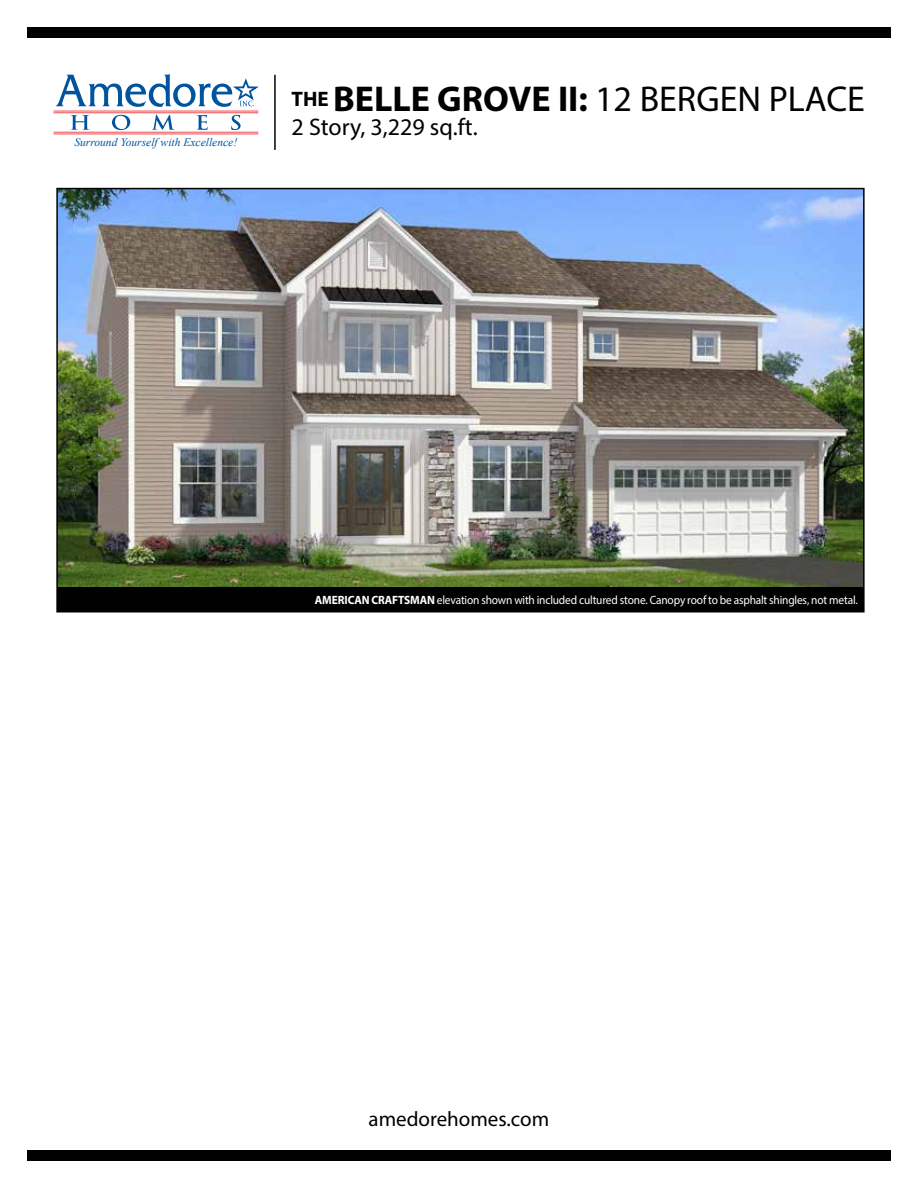
<style>
.page{position:relative;width:918px;height:1188px;background:#fff}
.page>*{position:absolute;margin:0;border:0;box-sizing:border-box;transform-origin:0 0}
.t1{font:700 36px "Myriad Pro";color:#010101}
.t2{font:24px "Myriad Pro";color:#010101}
.t3{font:21px "Myriad Pro";color:#010101}
.t4{font:12px "Myriad Pro";letter-spacing:-.015em;color:#fff;scale:.95 1}
.t5{font:italic 11.55px "Times New Roman";color:#00539f}
.s1{font-size:21px}
.s2{font-weight:400}
.s3{font-weight:700}
</style>
<div class="page">
<hr style="left:274px;top:75px;width:2px;height:75px;background:#010101">
<svg style="left:71px;top:115px;width:19px;height:15px"></svg>
<svg style="left:112px;top:115px;width:18px;height:15px"></svg>
<svg style="left:152px;top:115px;width:23px;height:15px"></svg>
<svg style="left:196px;top:115px;width:12px;height:15px"></svg>
<svg style="left:231px;top:115px;width:10px;height:15px"></svg>
<hr style="left:54px;top:111px;width:204px;height:1px;background:#ef3e42">
<hr style="left:53px;top:112px;width:205px;height:1px;background:#ef3e42">
<hr style="left:54px;top:132px;width:204px;height:1px;background:#ef3e42">
<hr style="left:53px;top:133px;width:205px;height:1px;background:#ef3e42">
<svg style="left:56px;top:74px;width:203px;height:33px"></svg>
<div style="left:27px;top:27px;width:864px;height:11px;background:#010101"></div>
<div style="left:27px;top:1150px;width:864px;height:11px;background:#010101"></div>
<img style="left:59px;top:191px;width:803px;height:397px">
<div style="left:57px;top:588px;width:807px;height:24px;background:#010101"></div>
<p class="t5" style="left:74px;top:135px;width:164px">Surround Yourself with Excellence!</p>
<h1 class="t1" style="left:292px;top:75px;width:575px"><span class="s1">THE</span> BELLE GROVE II: <span class="s2">12 BERGEN PLACE</span></h1>
<h2 class="t2" style="left:292px;top:112px;width:188px">2 Story, 3,229 sq.ft.</h2>
<p class="t4" style="left:315px;top:592px;width:573px"><span class="s3">AMERICAN CRAFTSMAN</span> elevation shown with included cultured stone. Canopy roof to be asphalt shingles, not metal.</p>
<h3 class="t3" style="left:369px;top:1106px;width:182px">amedorehomes.com</h3>
</div>
